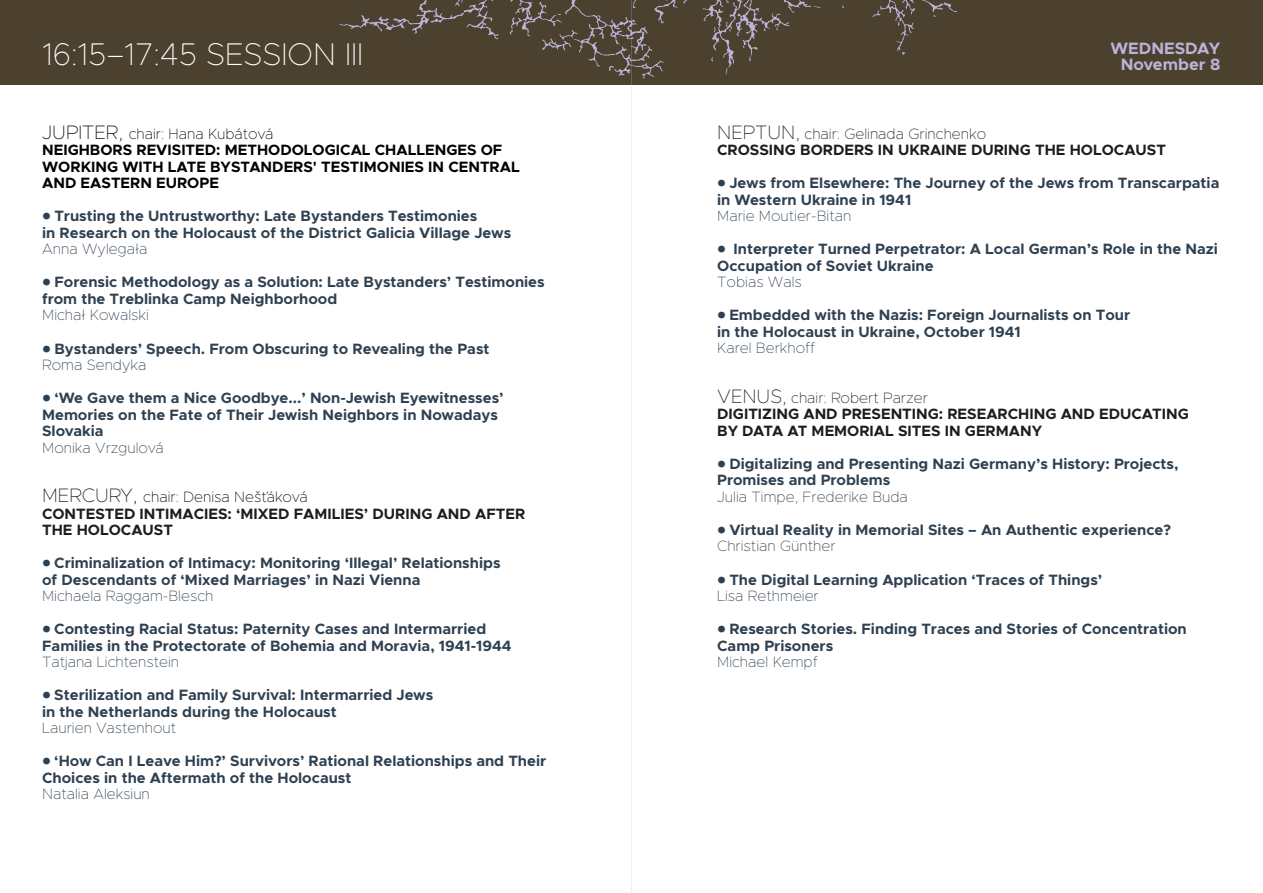
<style>
.page{position:relative;width:1263px;height:893px;background:#fff}
.page>*{position:absolute;margin:0;border:0;box-sizing:border-box;transform-origin:0 0}
.t1{font:100 31.5px "Metropolis";color:#fff}
.t2{font:700 16.5px/16.5px "Metropolis";color:#bbb4d8;text-align:right}
.t3{font:700 15px/16.5px "Metropolis";color:#2f4151}
.t4{font:700 15px/16.5px "Metropolis";color:#1d1d1b}
.t5{font:100 15px "Metropolis";color:#2f4151}
.t6{font:700 15px/16.5px "Metropolis";color:#000}
.s1{font-weight:100;font-size:19.5px}
.s2{font-weight:100}
.s3{font-family:"Source Code Variable";font-weight:400}
.s4{font-weight:100;font-size:19.5px;color:#000}
.s5{font-weight:100;color:#000}
</style>
<div class="page">
<div style="left:0;top:0;width:1263px;height:85px;background:#4c402e"></div>
<svg style="left:339px;top:0;width:618px;height:79px"></svg>
<h1 class="t1" style="left:43px;top:34px;width:322px">16:15–17:45 SESSION III</h1>
<p class="t2" style="left:1110px;top:40px;width:111px">WEDNESDAY<br>November 8</p>
<p class="t6" style="left:42px;top:126px;width:479px"><span class="s1">JUPITER,</span> <span class="s2">chair: Hana Kubátová<br></span>NEIGHBORS REVISITED: METHODOLOGICAL CHALLENGES OF WORKING WITH LATE BYSTANDERS' TESTIMONIES IN CENTRAL AND EASTERN EUROPE</p>
<p class="t3" style="left:42px;top:208px;width:471px"><span class="s3">●</span> Trusting the Untrustworthy: Late Bystanders Testimonies<br>in Research on the Holocaust of the District Galicia Village Jews</p>
<p class="t5" style="left:42px;top:240px;width:107px">Anna Wylegała</p>
<p class="t3" style="left:42px;top:274px;width:504px"><span class="s3">●</span> Forensic Methodology as a Solution: Late Bystanders’ Testimonies from the Treblinka Camp Neighborhood</p>
<p class="t5" style="left:42px;top:306px;width:108px">Michał Kowalski</p>
<p class="t3" style="left:42px;top:340px;width:449px"><span class="s3">●</span> Bystanders’ Speech. From Obscuring to Revealing the Past<br><span class="s2">Roma Sendyka</span></p>
<p class="t3" style="left:42px;top:390px;width:463px"><span class="s3">●</span> ‘We Gave them a Nice Goodbye...’ Non-Jewish Eyewitnesses’<br>Memories on the Fate of Their Jewish Neighbors in Nowadays<br>Slovakia</p>
<p class="t5" style="left:42px;top:438px;width:123px">Monika Vrzgulová</p>
<p class="t4" style="left:42px;top:489px;width:485px"><span class="s1">MERCURY</span><span class="s4">,</span> <span class="s5">chair: Denisa Nešťáková<br></span>CONTESTED INTIMACIES: ‘MIXED FAMILIES’ DURING AND AFTER<br>THE HOLOCAUST</p>
<p class="t3" style="left:42px;top:555px;width:460px"><span class="s3">●</span> Criminalization of Intimacy: Monitoring ‘Illegal’ Relationships of Descendants of ‘Mixed Marriages’ in Nazi Vienna</p>
<p class="t5" style="left:42px;top:586px;width:173px">Michaela Raggam-Blesch</p>
<p class="t3" style="left:42px;top:621px;width:471px"><span class="s3">●</span> Contesting Racial Status: Paternity Cases and Intermarried<br>Families in the Protectorate of Bohemia and Moravia, 1941-1944</p>
<p class="t5" style="left:42px;top:652px;width:139px">Tatjana Lichtenstein</p>
<p class="t3" style="left:42px;top:687px;width:393px"><span class="s3">●</span> Sterilization and Family Survival: Intermarried Jews in the Netherlands during the Holocaust</p>
<p class="t5" style="left:42px;top:718px;width:135px">Laurien Vastenhout</p>
<p class="t3" style="left:42px;top:753px;width:506px"><span class="s3">●</span> ‘How Can I Leave Him?’ Survivors’ Rational Relationships and Their<br>Choices in the Aftermath of the Holocaust</p>
<p class="t5" style="left:42px;top:784px;width:109px">Natalia Aleksiun</p>
<p class="t4" style="left:717px;top:126px;width:450px"><span class="s1">NEPTUN,</span> <span class="s2">chair: Gelinada Grinchenko<br></span>CROSSING BORDERS IN UKRAINE DURING THE HOLOCAUST</p>
<p class="t3" style="left:717px;top:175px;width:504px"><span class="s3">●</span> Jews from Elsewhere: The Journey of the Jews from Transcarpatia in Western Ukraine in 1941</p>
<p class="t5" style="left:717px;top:207px;width:136px">Marie Moutier-Bitan</p>
<p class="t3" style="left:717px;top:241px;width:502px"><span class="s3">●</span> Interpreter Turned Perpetrator: A Local German’s Role in the Nazi<br>Occupation of Soviet Ukraine</p>
<p class="t5" style="left:717px;top:273px;width:86px">Tobias Wals</p>
<p class="t3" style="left:717px;top:307px;width:414px"><span class="s3">●</span> Embedded with the Nazis: Foreign Journalists on Tour in the Holocaust in Ukraine, October 1941</p>
<p class="t5" style="left:717px;top:339px;width:100px">Karel Berkhoff</p>
<p class="t4" style="left:717px;top:390px;width:473px"><span class="s1">VENUS,</span> <span class="s2">chair: Robert Parzer<br></span>DIGITIZING AND PRESENTING: RESEARCHING AND EDUCATING<br>BY DATA AT MEMORIAL SITES IN GERMANY</p>
<p class="t3" style="left:717px;top:456px;width:463px"><span class="s3">●</span> Digitalizing and Presenting Nazi Germany’s History: Projects,<br>Promises and Problems</p>
<p class="t5" style="left:717px;top:487px;width:192px">Julia Timpe, Frederike Buda</p>
<p class="t3" style="left:717px;top:522px;width:455px"><span class="s3">●</span> Virtual Reality in Memorial Sites – An Authentic experience?<br><span class="s2">Christian Günther</span></p>
<p class="t3" style="left:717px;top:571px;width:387px"><span class="s3">●</span> The Digital Learning Application ‘Traces of Things’<br><span class="s2">Lisa Rethmeier</span></p>
<p class="t3" style="left:717px;top:621px;width:471px"><span class="s3">●</span> Research Stories. Finding Traces and Stories of Concentration<br>Camp Prisoners</p>
<p class="t5" style="left:717px;top:652px;width:102px">Michael Kempf</p>
</div>
